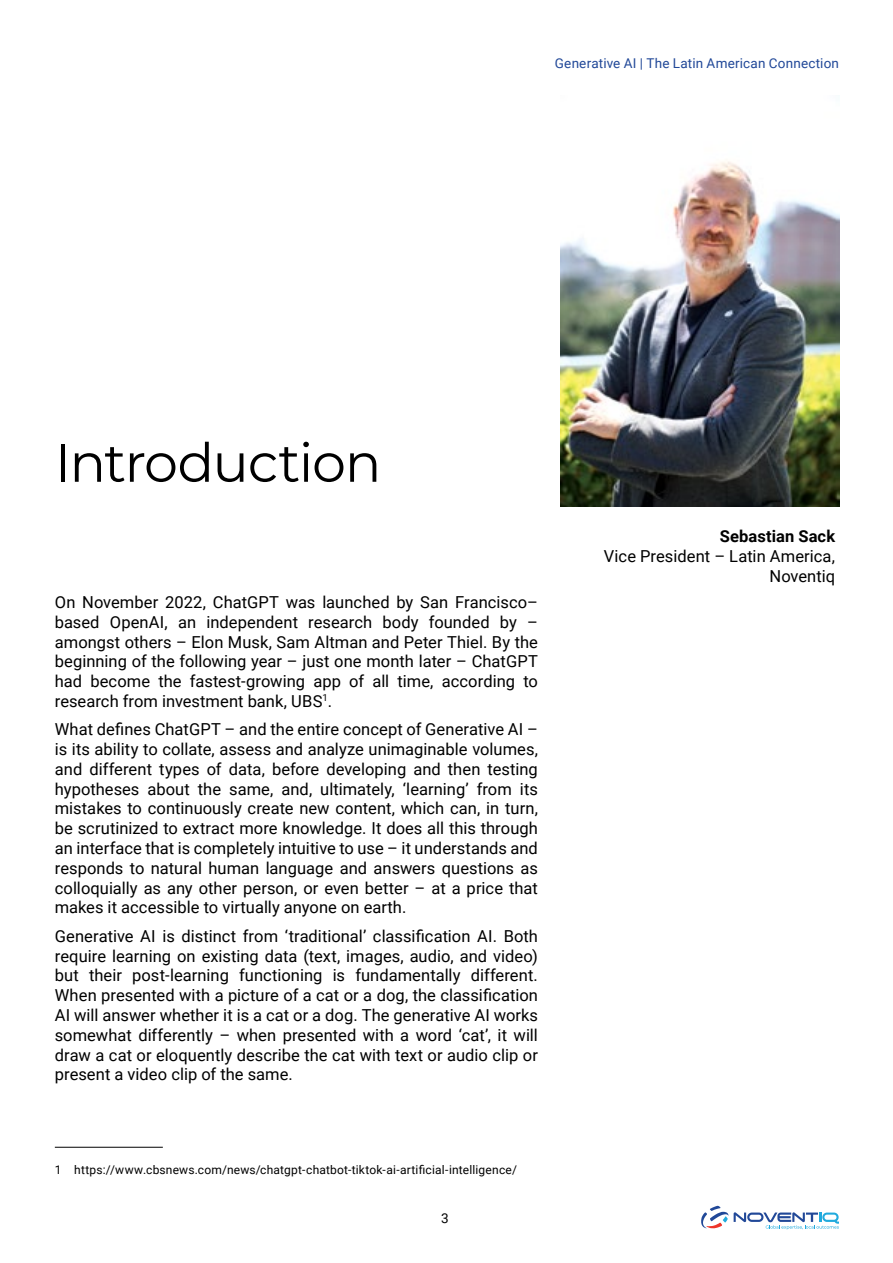
<style>
.page{position:relative;width:893px;height:1263px;background:#fff}
.page>*{position:absolute;margin:0;border:0;box-sizing:border-box;transform-origin:0 0}
.t1{font:54px "Montserrat";letter-spacing:-.03em;color:#000}
.t2{font:16.5px/19.8px "Roboto";color:#000;text-align:justify}
.t3{font:700 16.5px "Roboto";letter-spacing:.005em;color:#000}
.t4{font:13.5px "Roboto";letter-spacing:.015em;color:#214898}
.t5{font:13.5px "Roboto";color:#000}
.t6{font:12px "Roboto";letter-spacing:.015em;color:#000}
</style>
<div class="page">
<svg style="left:701px;top:1206px;width:138px;height:23px"></svg>
<hr style="left:55px;top:1147px;width:108px;height:1px;background:#000">
<img style="left:560px;top:161px;width:280px;height:345px">
<p class="t4" style="left:555px;top:54px;width:286px">Generative AI | The Latin American Connection</p>
<h1 class="t1" style="left:55px;top:425px;width:328px">Introduction</h1>
<p class="t2" style="left:55px;top:591px;width:485px">On November 2022, ChatGPT was launched by San Francisco– based OpenAI, an independent research body founded by – amongst others – Elon Musk, Sam Altman and Peter Thiel. By the beginning of the following year – just one month later – ChatGPT had become the fastest-growing app of all time, according to research from investment bank, UBS<sup>1</sup>.</p>
<p class="t2" style="left:55px;top:719px;width:485px">What defines ChatGPT – and the entire concept of Generative AI – is its ability to collate, assess and analyze unimaginable volumes, and different types of data, before developing and then testing hypotheses about the same, and, ultimately, ‘learning’ from its mistakes to continuously create new content, which can, in turn, be scrutinized to extract more knowledge. It does all this through an interface that is completely intuitive to use – it understands and responds to natural human language and answers questions as colloquially as any other person, or even better – at a price that makes it accessible to virtually anyone on earth.</p>
<p class="t2" style="left:55px;top:925px;width:485px">Generative AI is distinct from ‘traditional’ classification AI. Both require learning on existing data (text, images, audio, and video) but their post-learning functioning is fundamentally different.<br>When presented with a picture of a cat or a dog, the classification AI will answer whether it is a cat or a dog. The generative AI works somewhat differently – when presented with a word ‘cat’, it will draw a cat or eloquently describe the cat with text or audio clip or present a video clip of the same.</p>
<p class="t6" style="left:55px;top:1162px;width:464px">1 https://www.cbsnews.com/news/chatgpt-chatbot-tiktok-ai-artificial-intelligence/</p>
<p class="t5" style="left:441px;top:1209px;width:9px">3</p>
<p class="t3" style="left:720px;top:525px;width:117px">Sebastian Sack</p>
<p class="t2" style="left:604px;top:546px;width:233px;text-align:right">Vice President – Latin America,<br>Noventiq</p>
</div>
